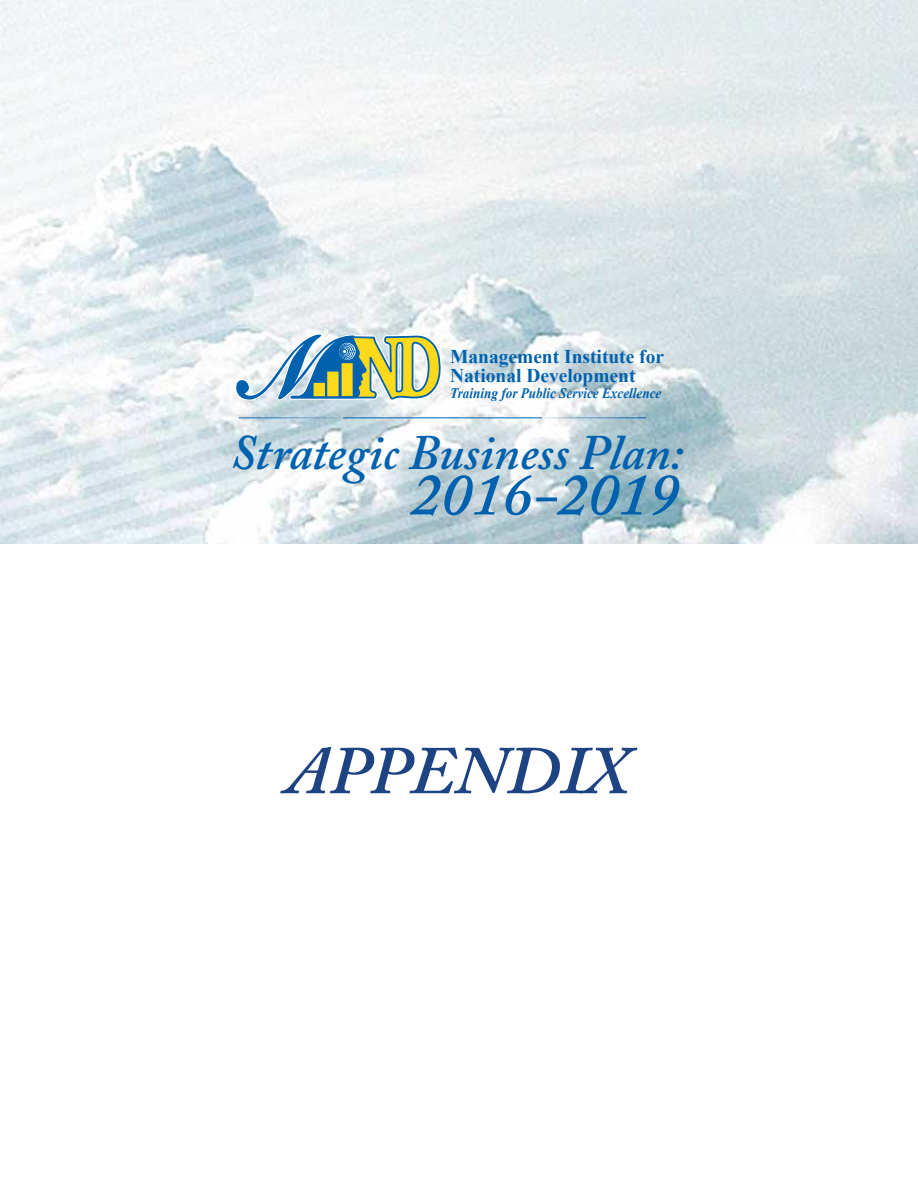
<style>
.page{position:relative;width:918px;height:1188px;background:#fff}
.page>*{position:absolute;margin:0;border:0;box-sizing:border-box;transform-origin:0 0}
.t1{font:italic 600 67.5px "Adobe Caslon Pro";color:#1e4383}
.t2{font:italic 600 60.75px "Adobe Caslon Pro";color:#0061ae}
.t3{font:italic 600 49.35px "Adobe Caslon Pro";color:#0061ae}
.t4{font:700 19.5px/18.9px "Times New Roman";color:#0061ae}
.t5{font:italic 700 14.55px "Times New Roman";color:#0061ae;scale:.91 1}
</style>
<div class="page">
<img style="left:1px;top:0;width:917px;height:544px">
<svg style="left:234px;top:331px;width:209px;height:84px"></svg>
<div style="left:341px;top:348px;width:8px;height:8px;border:1px solid #0062af;border-radius:50%"></div>
<div style="left:341px;top:346px;width:10px;height:11px;border:1px solid #0062af;border-radius:50%"></div>
<div style="left:340px;top:345px;width:13px;height:13px;border:1px solid #0062af;border-radius:50%"></div>
<div style="left:339px;top:343px;width:16px;height:17px;border:1px solid #0062af;border-radius:50%"></div>
<hr style="left:229px;top:417px;width:213px;height:1px;background:#0062af">
<hr style="left:442px;top:417px;width:214px;height:1px;background:#0062af">
<p class="t4" style="left:450px;top:347px;width:216px">Management Institute for<br>National Development</p>
<p class="t5" style="left:450px;top:383px;width:234px">Training for Public Service Excellence</p>
<h3 class="t3" style="left:230px;top:423px;width:455px">Strategic Business Plan:</h3>
<h2 class="t2" style="left:411px;top:458px;width:270px">2016-2019</h2>
<h1 class="t1" style="left:286px;top:730px;width:344px">APPENDIX</h1>
</div>
